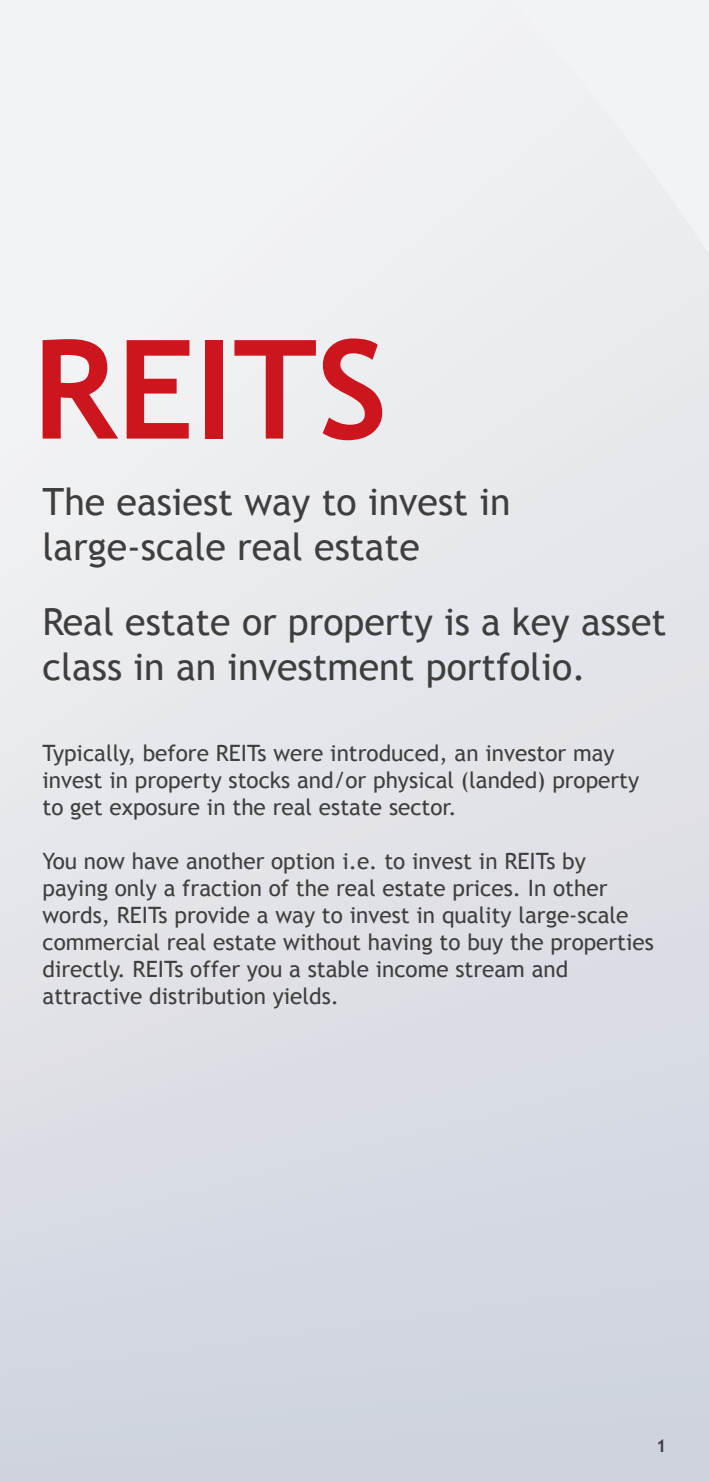
<style>
.page{position:relative;width:709px;height:1482px;background:#fff}
.page>*{position:absolute;margin:0;border:0;box-sizing:border-box;transform-origin:0 0}
.t1{font:700 137.5px "Trebuchet MS";color:#cd151d}
.t2{font:37.5px/45px "Trebuchet MS";color:#3e3e3f}
.t3{font:22.5px/27px "Trebuchet MS";color:#3e3e3f}
.t4{font:700 17.5px "Trebuchet MS";color:#3e3e3f}
</style>
<div class="page">
<p class="t1" style="left:33px;top:304px;width:356px">REITS</p>
<p class="t2" style="left:43px;top:480px;width:469px">The easiest way to invest in large-scale real estate</p>
<p class="t2" style="left:43px;top:600px;width:625px">Real estate or property is a key asset class in an investment portfolio.</p>
<p class="t3" style="left:43px;top:740px;width:598px">Typically, before REITs were introduced, an investor may invest in property stocks and/or physical (landed) property to get exposure in the real estate sector.</p>
<p class="t3" style="left:43px;top:848px;width:613px">You now have another option i.e. to invest in REITs by paying only a fraction of the real estate prices. In other words, REITs provide a way to invest in quality large-scale commercial real estate without having to buy the properties directly. REITs offer you a stable income stream and attractive distribution yields.</p>
<p class="t4" style="left:656px;top:1434px;width:12px">1</p>
</div>
